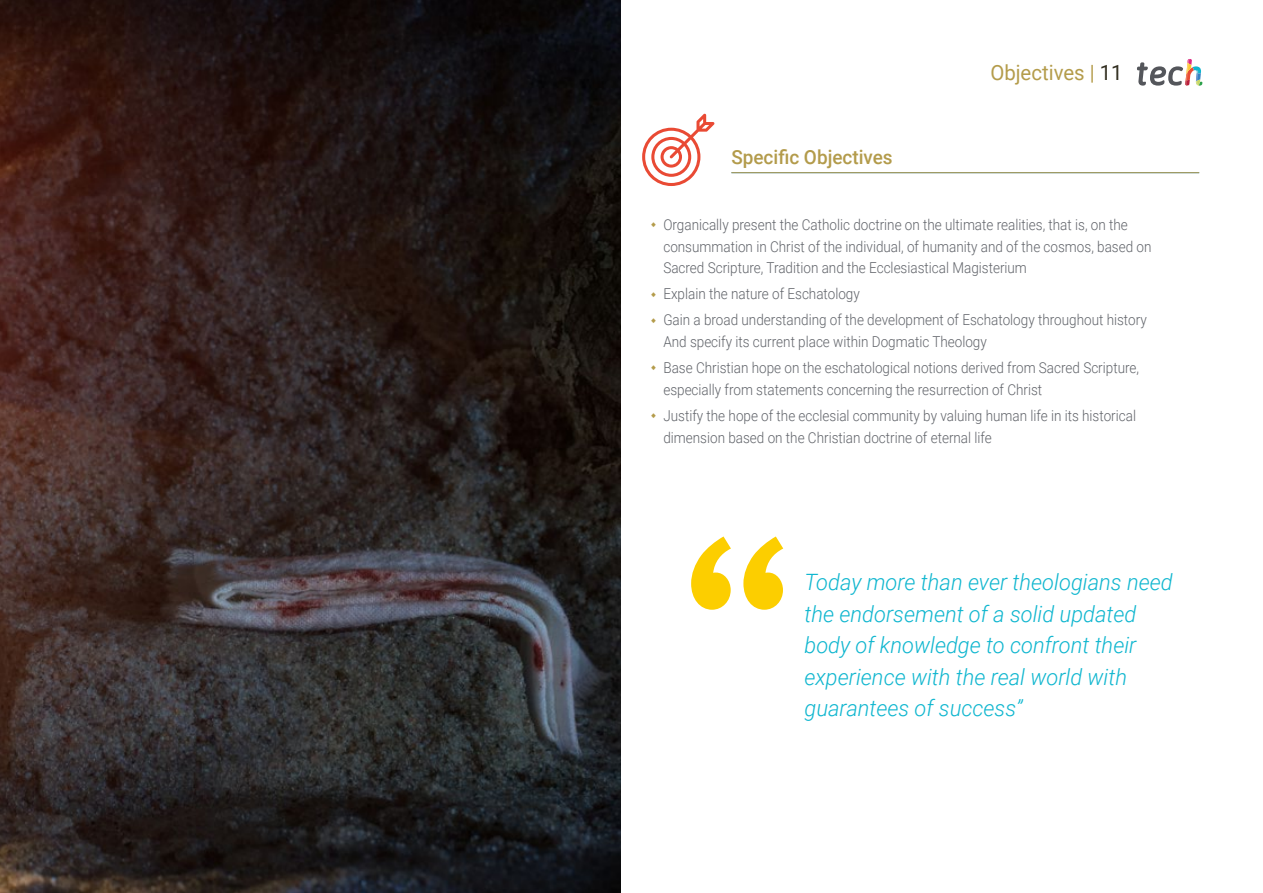
<style>
.page{position:relative;width:1263px;height:893px;background:#fff}
.page>*{position:absolute;margin:0;border:0;box-sizing:border-box;transform-origin:0 0}
.t1{font:italic 300 22.5px/31.5px "Roboto";color:#0fb6cf}
.t2{font:21px "Roboto";color:#b49c4b}
.t3{font:500 19.5px "Roboto";color:#b39b4b}
.t4{font:300 15px/26px "Roboto";color:#61646a;scale:.9 1}
.s1{color:#312e20}
</style>
<div class="page">
<img style="left:0;top:0;width:621px;height:893px">
<svg style="left:691px;top:536px;width:92px;height:74px"></svg>
<svg style="left:1137px;top:59px;width:65px;height:27px"></svg>
<svg style="left:642px;top:114px;width:72px;height:72px"></svg>
<hr style="left:731px;top:172px;width:468px;height:1px;background:#b39b4b">
<h3 class="t3" style="left:731px;top:144px;width:163px">Specific Objectives</h3>
<h2 class="t2" style="left:990px;top:57px;width:134px">Objectives | <span class="s1">11</span></h2>
<p class="t4" style="left:663px;top:213px;width:544px;line-height:21.8px">Organically present the Catholic doctrine on the ultimate realities, that is, on the consummation in Christ of the individual, of humanity and of the cosmos, based on<br>Sacred Scripture, Tradition and the Ecclesiastical Magisterium</p>
<p class="t4" style="left:663px;top:280px;width:539px">Explain the nature of Eschatology<br>Gain a broad understanding of the development of Eschatology throughout history</p>
<p class="t4" style="left:663px;top:328px;width:530px">And specify its current place within Dogmatic Theology<br>Base Christian hope on the eschatological notions derived from Sacred Scripture,</p>
<p class="t4" style="left:663px;top:376px;width:527px">especially from statements concerning the resurrection of Christ<br>Justify the hope of the ecclesial community by valuing human life in its historical</p>
<p class="t4" style="left:663px;top:424px;width:366px">dimension based on the Christian doctrine of eternal life</p>
<h1 class="t1" style="left:804px;top:565px;width:370px">Today more than ever theologians need the endorsement of a solid updated body of knowledge to confront their experience with the real world with guarantees of success”</h1>
</div>
